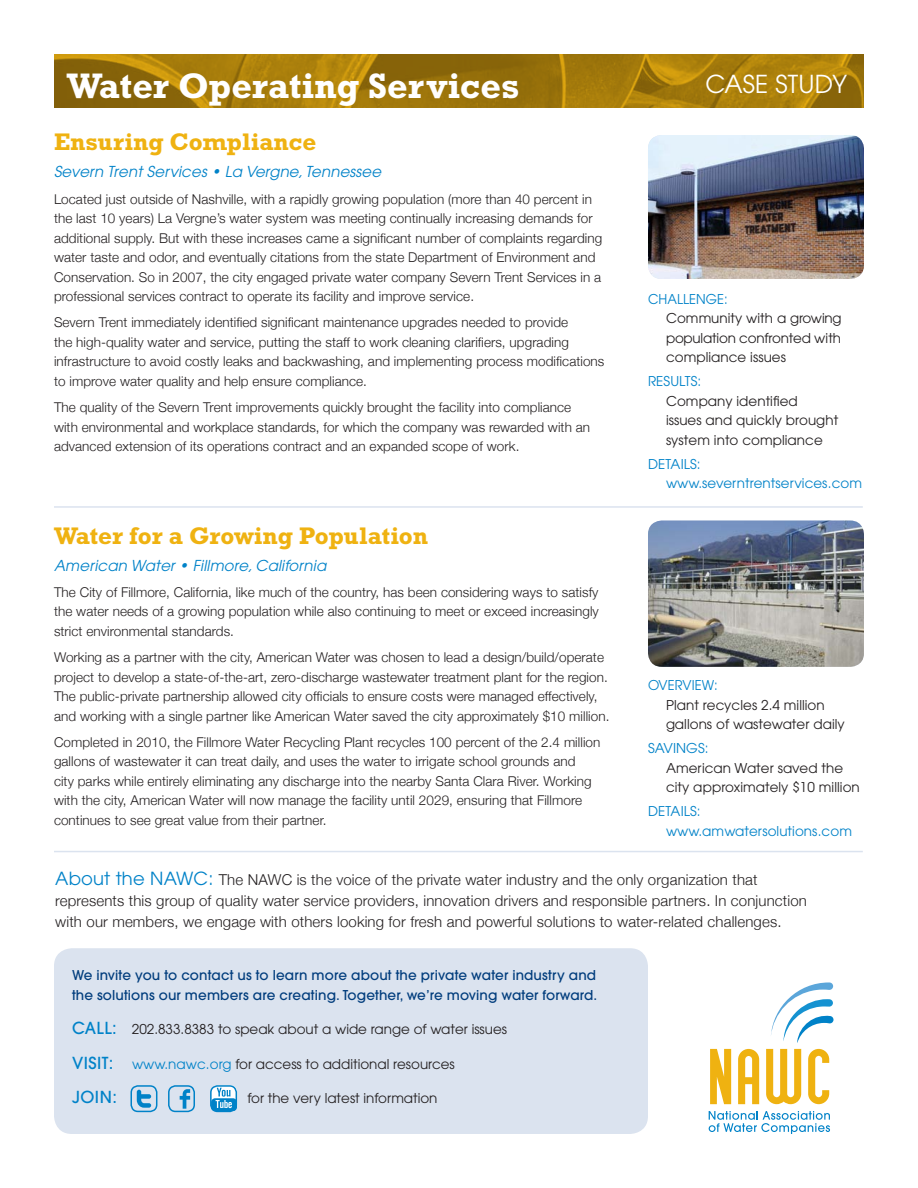
<style>
.page{position:relative;width:918px;height:1188px;background:#fff}
.page>*{position:absolute;margin:0;border:0;box-sizing:border-box;transform-origin:0 0}
.t1{font:700 36px "Rockwell";color:#fff}
.t2{font:24.6px "Avant Garde";letter-spacing:.005em;color:#fff}
.A_head{font:700 24.3px "Rockwell";color:#efb211}
.t3{font:500 16.5px "Avant Garde";color:#0082c8}
.t4{font:300 15px/21px "Helvetica Neue";letter-spacing:.01em;color:#231f20}
.lead_in_italic{font:italic 15px "Avant Garde";letter-spacing:.01em;color:#0082c8}
.body_copy{font:300 13.5px/19.5px "Helvetica Neue";letter-spacing:.005em;color:#231f20}
.t5{font:13.5px/19.5px "Avant Garde";letter-spacing:.005em;color:#231f20}
.t6{font:500 13.5px/19.5px "Avant Garde";letter-spacing:.01em;color:#013d7d}
.t7{font:13.5px/19.5px "Avant Garde";letter-spacing:.005em;color:#0082c8}
.s1{color:#0082c8}
.s2{font-family:"Avant Garde";font-weight:400;font-size:18px;color:#0082c8}
.s3{font-weight:500;font-size:16.5px;color:#0082c8}
</style>
<div class="page">
<img style="left:54px;top:54px;width:810px;height:54px">
<div style="left:54px;top:948px;width:594px;height:186px;background:#dbe3ef;border-radius:18px"></div>
<hr style="left:54px;top:506px;width:809px;height:2px;background:#dbe3ef">
<hr style="left:54px;top:851px;width:809px;height:1px;background:#dbe3ef">
<img style="left:648px;top:135px;width:216px;height:144px">
<img style="left:648px;top:521px;width:216px;height:146px">
<div style="left:168px;top:1085px;width:27px;height:27px;border:2px solid #0082c8;border-radius:7px"></div>
<svg style="left:180px;top:1089px;width:10px;height:20px"></svg>
<svg style="left:137px;top:1090px;width:14px;height:18px"></svg>
<div style="left:130px;top:1085px;width:27px;height:27px;border:2px solid #0082c8;border-radius:7px"></div>
<svg style="left:211px;top:1088px;width:26px;height:23px"></svg>
<div style="left:210px;top:1085px;width:27px;height:27px;border:2px solid #0082c8;border-radius:7px"></div>
<svg style="left:738px;top:1049px;width:21px;height:55px"></svg>
<svg style="left:766px;top:1049px;width:35px;height:55px"></svg>
<svg style="left:710px;top:1049px;width:21px;height:55px"></svg>
<svg style="left:808px;top:1049px;width:21px;height:55px"></svg>
<svg style="left:709px;top:1111px;width:121px;height:23px"></svg>
<svg style="left:771px;top:982px;width:63px;height:61px"></svg>
<p class="t1" style="left:67px;top:65px;width:454px">Water Operating Services</p>
<p class="t2" style="left:705px;top:70px;width:143px">CASE STUDY</p>
<p class="A_head" style="left:54px;top:128px;width:264px">Ensuring Compliance</p>
<p class="lead_in_italic" style="left:54px;top:163px;width:329px">Severn Trent Services • La Vergne, Tennessee</p>
<p class="body_copy" style="left:54px;top:189px;width:550px">Located just outside of Nashville, with a rapidly growing population (more than 40 percent in the last 10 years) La Vergne’s water system was meeting continually increasing demands for additional supply. But with these increases came a significant number of complaints regarding water taste and odor, and eventually citations from the state Department of Environment and Conservation. So in 2007, the city engaged private water company Severn Trent Services in a professional services contract to operate its facility and improve service.</p>
<p class="body_copy" style="left:54px;top:312px;width:552px">Severn Trent immediately identified significant maintenance upgrades needed to provide<br>the high-quality water and service, putting the staff to work cleaning clarifiers, upgrading infrastructure to avoid costly leaks and backwashing, and implementing process modifications to improve water quality and help ensure compliance.</p>
<p class="body_copy" style="left:54px;top:397px;width:538px">The quality of the Severn Trent improvements quickly brought the facility into compliance with environmental and workplace standards, for which the company was rewarded with an advanced extension of its operations contract and an expanded scope of work.</p>
<p class="t5" style="left:666px;top:289px;width:177px;text-indent:-18px"><span class="s1">CHALLENGE:<br></span>Community with a growing population confronted with compliance issues</p>
<p class="t5" style="left:666px;top:372px;width:174px;text-indent:-18px"><span class="s1">RESULTS:<br></span>Company identified<br>issues and quickly brought system into compliance</p>
<p class="t7" style="left:666px;top:454px;width:198px;text-indent:-18px">DETAILS: www.severntrentservices.com</p>
<p class="A_head" style="left:54px;top:521px;width:376px">Water for a Growing Population</p>
<p class="lead_in_italic" style="left:54px;top:556px;width:274px">American Water • Fillmore, California</p>
<p class="body_copy" style="left:54px;top:582px;width:546px;text-align:justify">The City of Fillmore, California, like much of the country, has been considering ways to satisfy the water needs of a growing population while also continuing to meet or exceed increasingly strict environmental standards.</p>
<p class="body_copy" style="left:54px;top:647px;width:557px">Working as a partner with the city, American Water was chosen to lead a design/build/operate project to develop a state-of-the-art, zero-discharge wastewater treatment plant for the region.<br>The public-private partnership allowed city officials to ensure costs were managed effectively, and working with a single partner like American Water saved the city approximately $10 million.</p>
<p class="body_copy" style="left:54px;top:732px;width:548px">Completed in 2010, the Fillmore Water Recycling Plant recycles 100 percent of the 2.4 million gallons of wastewater it can treat daily, and uses the water to irrigate school grounds and<br>city parks while entirely eliminating any discharge into the nearby Santa Clara River. Working with the city, American Water will now manage the facility until 2029, ensuring that Fillmore continues to see great value from their partner.</p>
<p class="t5" style="left:666px;top:675px;width:180px;text-indent:-18px"><span class="s1">OVERVIEW:<br></span>Plant recycles 2.4 million gallons of wastewater daily</p>
<p class="t5" style="left:666px;top:738px;width:195px;text-indent:-18px"><span class="s1">SAVINGS:<br></span>American Water saved the city approximately $10 million</p>
<p class="t7" style="left:666px;top:801px;width:188px;text-indent:-18px">DETAILS: www.amwatersolutions.com</p>
<p class="t4" style="left:55px;top:868px;width:753px"><span class="s2">About the NAWC:</span> The NAWC is the voice of the private water industry and the only organization that represents this group of quality water service providers, innovation drivers and responsible partners. In conjunction with our members, we engage with others looking for fresh and powerful solutions to water-related challenges.</p>
<p class="t6" style="left:72px;top:966px;width:527px">We invite you to contact us to learn more about the private water industry and the solutions our members are creating. Together, we’re moving water forward.</p>
<p class="t5" style="left:72px;top:1020px;width:437px"><span class="s3">CALL:</span> 202.833.8383 to speak about a wide range of water issues</p>
<p class="t5" style="left:72px;top:1054px;width:384px"><span class="s3">VISIT:</span> <span class="s1">www.nawc.org</span> for access to additional resources</p>
<p class="t3" style="left:72px;top:1087px;width:46px">JOIN:</p>
<p class="t5" style="left:248px;top:1089px;width:191px">for the very latest information</p>
</div>
